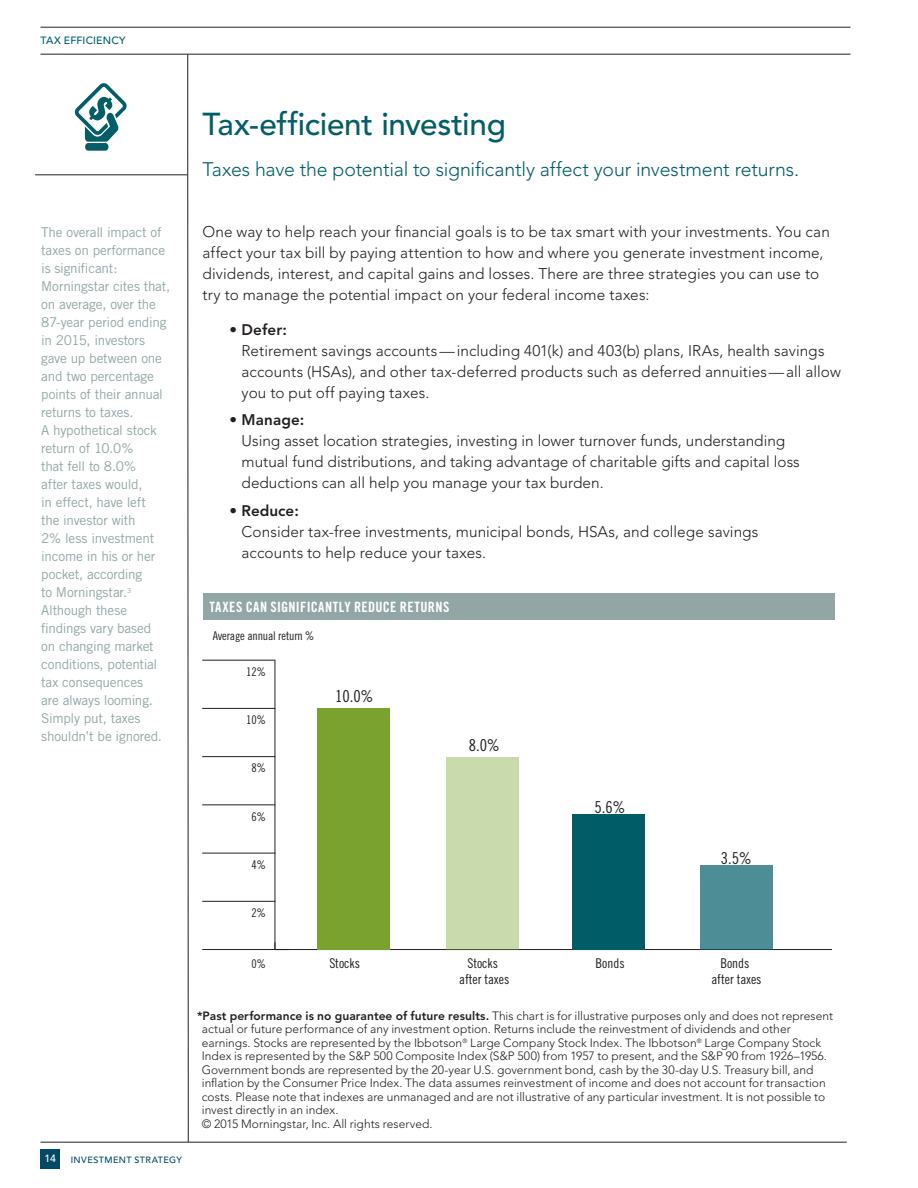
<style>
.page{position:relative;width:918px;height:1188px;background:#fff}
.page>*{position:absolute;margin:0;border:0;box-sizing:border-box;transform-origin:0 0}
.t1{font:500 31.5px "Avenir";letter-spacing:-.01em;color:#045d67}
.t2{font:300 19.5px "Avenir";letter-spacing:-.01em;color:#045d67}
.t3{font:16.5px "Trade Gothic Cond Eighteen";color:#231f20}
.t4{font:300 15.3px/21px "Avenir";letter-spacing:.005em;color:#231f20}
.t5{font:800 15.15px "Avenir";letter-spacing:.01em;color:#231f20}
.t6{font:14.25px "Trade Gothic Bold Cond Twenty";letter-spacing:.025em;color:#fff}
.t7{font:13.5px/18px "Trade Gothic";letter-spacing:-.015em;color:#92a6a6}
.t8{font:13.5px/16.2px "Trade Gothic Cond Eighteen";color:#231f20;text-align:center}
.t9{font:300 12px/13.5px "Avenir";color:#231f20}
.t10{font:12px "Trade Gothic Cond Eighteen";letter-spacing:-.01em;color:#231f20}
.t11{font:500 10.5px "Avenir";letter-spacing:.01em;color:#045d67}
.t12{font:500 10.5px "Avenir";color:#fff}
.t13{font:500 9px "Avenir";letter-spacing:.045em;color:#004a65}
.s1{font-weight:800}
</style>
<div class="page">
<hr style="left:40px;top:1142px;width:807px;height:1px;background:#231f20">
<hr style="left:40px;top:54px;width:810px;height:1px;background:#231f20">
<hr style="left:40px;top:27px;width:810px;height:1px;background:#231f20">
<svg style="left:187px;top:54px;width:2px;height:1088px;background:#908e8e"></svg>
<div style="left:40px;top:1149px;width:20px;height:20px;background:#004a65"></div>
<div style="left:204px;top:593px;width:631px;height:27px;background:#92a6a6"></div>
<svg style="left:74px;top:83px;width:53px;height:68px"></svg>
<hr style="left:35px;top:175px;width:152px;height:1px;background:#231f20">
<hr style="left:275px;top:949px;width:556px;height:1px;background:#231f20">
<hr style="left:275px;top:660px;width:1px;height:290px;background:#231f20">
<hr style="left:202px;top:949px;width:87px;height:1px;background:#231f20">
<hr style="left:202px;top:901px;width:73px;height:1px;background:#231f20">
<hr style="left:202px;top:853px;width:73px;height:1px;background:#231f20">
<hr style="left:202px;top:804px;width:73px;height:1px;background:#231f20">
<hr style="left:202px;top:756px;width:73px;height:1px;background:#231f20">
<hr style="left:202px;top:708px;width:73px;height:1px;background:#231f20">
<hr style="left:202px;top:660px;width:73px;height:1px;background:#231f20">
<div style="left:317px;top:708px;width:73px;height:242px;background:#79a22e"></div>
<div style="left:446px;top:757px;width:73px;height:193px;background:#c9daac"></div>
<div style="left:572px;top:815px;width:73px;height:135px;background:#005d68"></div>
<div style="left:700px;top:865px;width:72px;height:85px;background:#4d8d95"></div>
<p class="t11" style="left:40px;top:35px;width:87px">TAX EFFICIENCY</p>
<h1 class="t1" style="left:202px;top:106px;width:305px">Tax-efficient investing</h1>
<h2 class="t2" style="left:202px;top:157px;width:598px">Taxes have the potential to significantly affect your investment returns.</h2>
<p class="t7" style="left:41px;top:223px;width:131px">The overall impact of taxes on performance is significant:<br>Morningstar cites that, on average, over the<br>87-year period ending in 2015, investors gave up between one and two percentage points of their annual returns to taxes.<br>A hypothetical stock return of 10.0%<br>that fell to 8.0%<br>after taxes would,<br>in effect, have left<br>the investor with<br>2% less investment income in his or her pocket, according<br>to Morningstar.<sup>3<br></sup>Although these findings vary based<br>on changing market conditions, potential tax consequences<br>are always looming.<br>Simply put, taxes shouldn’t be ignored.</p>
<p class="t4" style="left:202px;top:221px;width:629px">One way to help reach your financial goals is to be tax smart with your investments. You can affect your tax bill by paying attention to how and where you generate investment income, dividends, interest, and capital gains and losses. There are three strategies you can use to try to manage the potential impact on your federal income taxes:</p>
<p class="t5" style="left:230px;top:320px;width:59px">• Defer:</p>
<p class="t4" style="left:242px;top:340px;width:601px">Retirement savings accounts—including 401(k) and 403(b) plans, IRAs, health savings accounts (HSAs), and other tax-deferred products such as deferred annuities—all allow you to put off paying taxes.</p>
<p class="t5" style="left:230px;top:411px;width:76px">• Manage:</p>
<p class="t4" style="left:242px;top:431px;width:560px">Using asset location strategies, investing in lower turnover funds, understanding mutual fund distributions, and taking advantage of charitable gifts and capital loss deductions can all help you manage your tax burden.</p>
<p class="t5" style="left:230px;top:502px;width:71px">• Reduce:</p>
<p class="t4" style="left:242px;top:521px;width:518px">Consider tax-free investments, municipal bonds, HSAs, and college savings accounts to help reduce your taxes.</p>
<p class="t6" style="left:210px;top:598px;width:241px">TAXES CAN SIGNIFICANTLY REDUCE RETURNS</p>
<p class="t10" style="left:213px;top:629px;width:103px">Average annual return %</p>
<p class="t10" style="left:246px;top:665px;width:21px">12%</p>
<p class="t10" style="left:246px;top:713px;width:21px">10%</p>
<p class="t10" style="left:252px;top:761px;width:16px">8%</p>
<p class="t10" style="left:252px;top:809px;width:16px">6%</p>
<p class="t10" style="left:252px;top:858px;width:16px">4%</p>
<p class="t10" style="left:252px;top:906px;width:16px">2%</p>
<h3 class="t3" style="left:335px;top:687px;width:40px">10.0%</h3>
<h3 class="t3" style="left:469px;top:735px;width:33px">8.0%</h3>
<h3 class="t3" style="left:594px;top:797px;width:33px">5.6%</h3>
<h3 class="t3" style="left:721px;top:848px;width:33px">3.5%</h3>
<p class="t12" style="left:45px;top:1153px;width:13px">14</p>
<p class="t13" style="left:71px;top:1155px;width:113px">INVESTMENT STRATEGY</p>
<p class="t10" style="left:252px;top:957px;width:16px">0%</p>
<p class="t8" style="left:329px;top:955px;width:32px">Stocks</p>
<p class="t8" style="left:467px;top:955px;width:32px">Stocks</p>
<p class="t8" style="left:595px;top:955px;width:31px">Bonds</p>
<p class="t8" style="left:459px;top:971px;width:52px">after taxes</p>
<p class="t8" style="left:711px;top:955px;width:52px">Bonds after taxes</p>
<p class="t9" style="left:202px;top:1009px;width:633px;text-indent:-5px"><span class="s1">*Past performance is no guarantee of future results.</span> This chart is for illustrative purposes only and does not represent actual or future performance of any investment option. Returns include the reinvestment of dividends and other earnings. Stocks are represented by the Ibbotson<sup>®</sup> Large Company Stock Index. The Ibbotson<sup>®</sup> Large Company Stock Index is represented by the S&amp;P 500 Composite Index (S&amp;P 500) from 1957 to present, and the S&amp;P 90 from 1926–1956.<br>Government bonds are represented by the 20-year U.S. government bond, cash by the 30-day U.S. Treasury bill, and inflation by the Consumer Price Index. The data assumes reinvestment of income and does not account for transaction costs. Please note that indexes are unmanaged and are not illustrative of any particular investment. It is not possible to invest directly in an index.<br>© 2015 Morningstar, Inc. All rights reserved.</p>
</div>
